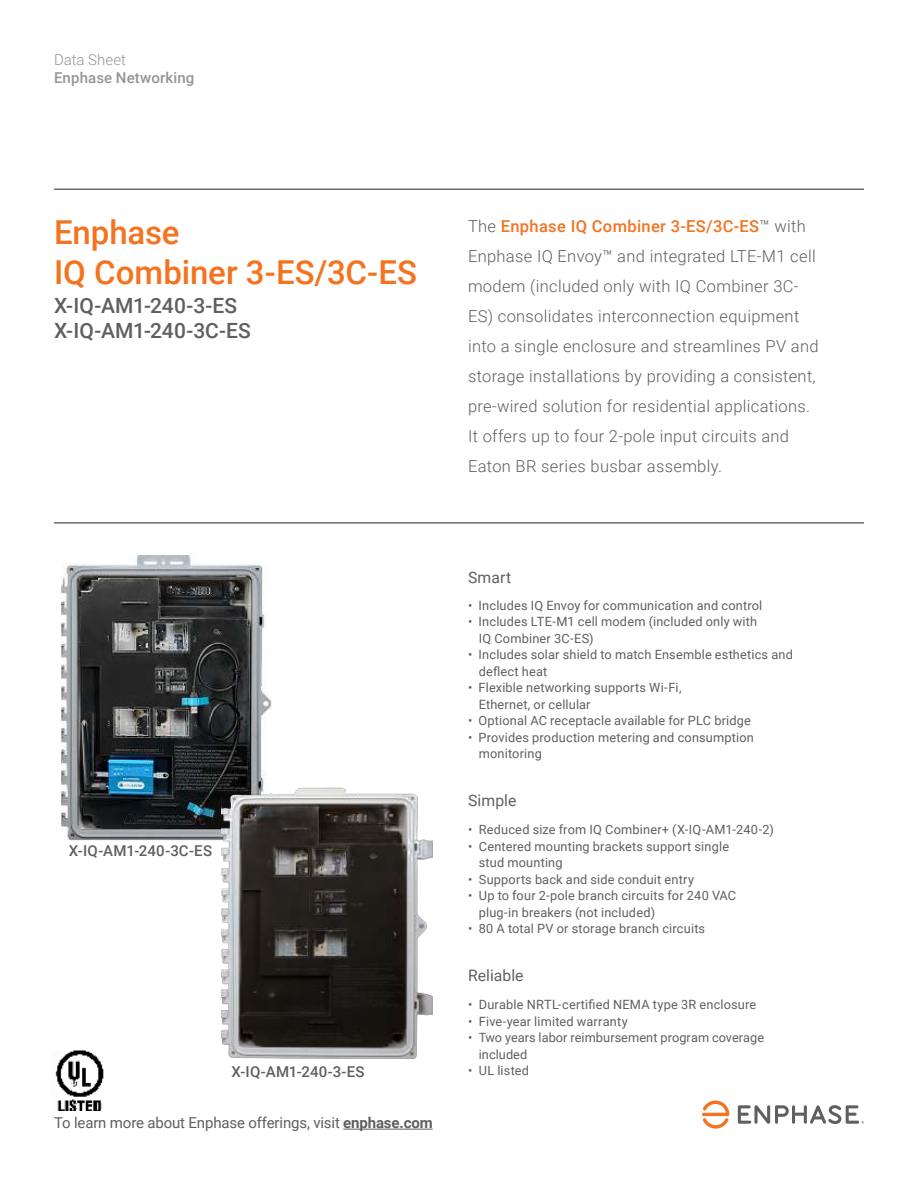
<style>
.page{position:relative;width:918px;height:1188px;background:#fff}
.page>*{position:absolute;margin:0;border:0;box-sizing:border-box;transform-origin:0 0}
.t1{font:500 33px/39.6px "Roboto";color:#f47321}
.t2{font:500 21px/25.2px "Roboto";color:#5f5f62}
.t3{font:300 16.5px/30px "Roboto";letter-spacing:.02em;color:#5f5f62}
.t4{font:15.75px "Roboto";letter-spacing:.005em;color:#5f5f62}
.t5{font:15px "Roboto";letter-spacing:-.01em;color:#5f5f62}
.t6{font:500 15px "Roboto";letter-spacing:.01em;color:#5f5f62}
.t7{font:500 15px "Roboto";letter-spacing:.01em;color:#939598}
.t8{font:300 15px "Roboto";color:#939598}
.t9{font:12.75px/16.5px "Roboto";letter-spacing:.015em;color:#5f5f62}
.s1{font-weight:500;color:#f47321}
.s2{font-weight:700}
</style>
<div class="page">
<svg style="left:702px;top:1101px;width:27px;height:28px"></svg>
<svg style="left:738px;top:1105px;width:126px;height:19px"></svg>
<hr style="left:54px;top:189px;width:810px;height:1px;background:#231f20">
<hr style="left:343px;top:1129px;width:90px;height:1px;background:#5f5f62">
<hr style="left:54px;top:523px;width:810px;height:1px;background:#231f20">
<img style="left:55px;top:1050px;width:49px;height:61px">
<img style="left:62px;top:556px;width:210px;height:285px">
<img style="left:222px;top:785px;width:210px;height:274px">
<p class="t8" style="left:54px;top:53px;width:74px">Data Sheet</p>
<p class="t7" style="left:54px;top:72px;width:142px">Enphase Networking</p>
<h1 class="t1" style="left:54px;top:215px;width:365px">Enphase<br>IQ Combiner 3-ES/3C-ES</h1>
<h2 class="t2" style="left:54px;top:295px;width:198px">X-IQ-AM1-240-3-ES<br>X-IQ-AM1-240-3C-ES</h2>
<p class="t3" style="left:468px;top:213px;width:352px">The <span class="s1">Enphase IQ Combiner 3-ES/3C-ES</span>™ with Enphase IQ Envoy™ and integrated LTE-M1 cell modem (included only with IQ Combiner 3C-ES) consolidates interconnection equipment into a single enclosure and streamlines PV and storage installations by providing a consistent, pre-wired solution for residential applications.<br>It offers up to four 2-pole input circuits and Eaton BR series busbar assembly.</p>
<p class="t6" style="left:69px;top:845px;width:145px">X-IQ-AM1-240-3C-ES</p>
<p class="t6" style="left:231px;top:1065px;width:135px">X-IQ-AM1-240-3-ES</p>
<p class="t5" style="left:54px;top:1116px;width:380px">To learn more about Enphase offerings, visit <span class="s2">enphase.com</span></p>
<p class="t4" style="left:468px;top:570px;width:45px">Smart</p>
<p class="t9" style="left:468px;top:598px;width:296px">• Includes IQ Envoy for communication and control</p>
<p class="t9" style="left:479px;top:614px;width:280px;text-indent:-11px">• Includes LTE-M1 cell modem (included only with<br>IQ Combiner 3C-ES)</p>
<p class="t9" style="left:479px;top:647px;width:316px;text-indent:-11px">• Includes solar shield to match Ensemble esthetics and deflect heat</p>
<p class="t9" style="left:479px;top:680px;width:204px;text-indent:-11px">• Flexible networking supports Wi-Fi,<br>Ethernet, or cellular</p>
<p class="t9" style="left:468px;top:713px;width:284px">• Optional AC receptacle available for PLC bridge</p>
<p class="t9" style="left:479px;top:730px;width:277px;text-indent:-11px">• Provides production metering and consumption monitoring</p>
<p class="t4" style="left:468px;top:793px;width:50px">Simple</p>
<p class="t9" style="left:468px;top:822px;width:307px">• Reduced size from IQ Combiner+ (X-IQ-AM1-240-2)</p>
<p class="t9" style="left:479px;top:839px;width:252px;text-indent:-11px">• Centered mounting brackets support single stud mounting</p>
<p class="t9" style="left:468px;top:872px;width:228px">• Supports back and side conduit entry</p>
<p class="t9" style="left:479px;top:888px;width:259px;text-indent:-11px">• Up to four 2-pole branch circuits for 240 VAC plug-in breakers (not included)</p>
<p class="t9" style="left:468px;top:921px;width:239px">• 80 A total PV or storage branch circuits</p>
<p class="t4" style="left:468px;top:968px;width:57px">Reliable</p>
<p class="t9" style="left:468px;top:996px;width:290px">• Durable NRTL-certified NEMA type 3R enclosure</p>
<p class="t9" style="left:468px;top:1014px;width:161px">• Five-year limited warranty</p>
<p class="t9" style="left:479px;top:1031px;width:287px;text-indent:-11px">• Two years labor reimbursement program coverage included</p>
<p class="t9" style="left:468px;top:1064px;width:63px">• UL listed</p>
</div>
